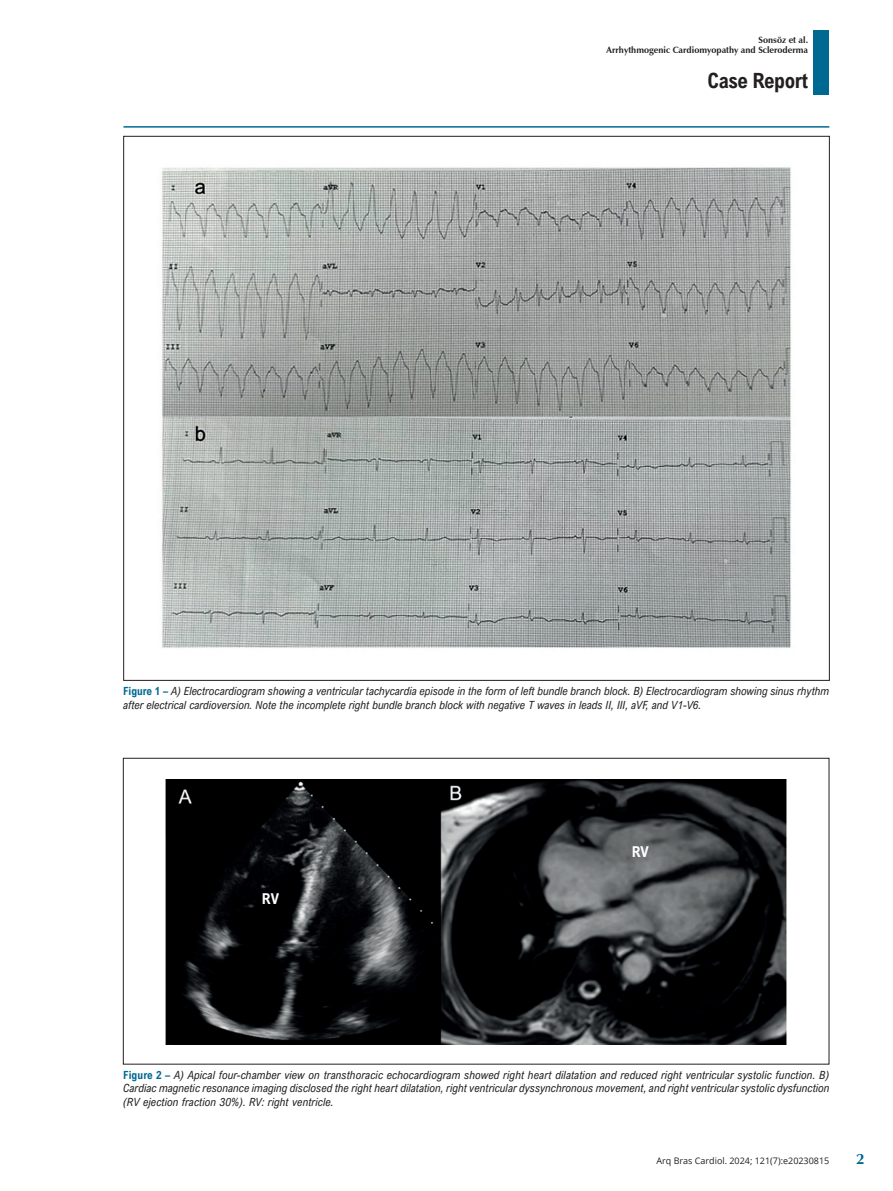
<style>
.page{position:relative;width:893px;height:1191px;background:#fff}
.page>*{position:absolute;margin:0;border:0;box-sizing:border-box;transform-origin:0 0}
.t1{font:700 21px "Arial Nova Cond";letter-spacing:-.02em;color:#231f20}
._06_-_LEGENDA_FIGURA_E_TABELA{font:700 15px "Arial Nova Cond";color:#fff}
.t2{font:700 15px "Zapf Humanist 601 BT";color:#006991}
._06_-_LEGENDA_FIGURA_E_TABELA-2{font:italic 11.25px/13.5px "Arial Nova Cond";color:#231f20;text-align:justify}
.t3{font:700 9px/10.8px "Zapf Humanist 601 BT";color:#231f20;text-align:right}
.t4{font:9px "Open Sans";color:#231f20}
.s1{font-weight:700;font-style:normal;color:#006991}
</style>
<div class="page">
<hr style="left:123px;top:126px;width:706px;height:2px;background:#006991">
<div style="left:813px;top:30px;width:16px;height:64px;background:#006991"></div>
<img style="left:166px;top:780px;width:621px;height:264px">
<img style="left:161px;top:167px;width:630px;height:481px">
<p class="t3" style="left:607px;top:34px;width:203px">Sonsöz et al.<br>Arrhythmogenic Cardiomyopathy and Scleroderma</p>
<h1 class="t1" style="left:708px;top:67px;width:102px">Case Report</h1>
<p class="_06_-_LEGENDA_FIGURA_E_TABELA-2" style="left:123px;top:684px;width:708px"><span class="s1">Figure 1 –</span> A) Electrocardiogram showing a ventricular tachycardia episode in the form of left bundle branch block. B) Electrocardiogram showing sinus rhythm after electrical cardioversion. Note the incomplete right bundle branch block with negative T waves in leads II, III, aVF, and V1-V6.</p>
<p class="_06_-_LEGENDA_FIGURA_E_TABELA" style="left:262px;top:889px;width:19px">RV</p>
<p class="_06_-_LEGENDA_FIGURA_E_TABELA" style="left:632px;top:842px;width:19px">RV</p>
<p class="_06_-_LEGENDA_FIGURA_E_TABELA-2" style="left:123px;top:1068px;width:708px"><span class="s1">Figure 2 –</span> A) Apical four-chamber view on transthoracic echocardiogram showed right heart dilatation and reduced right ventricular systolic function. B)<br>Cardiac magnetic resonance imaging disclosed the right heart dilatation, right ventricular dyssynchronous movement, and right ventricular systolic dysfunction (RV ejection fraction 30%). RV: right ventricle.</p>
<p class="t4" style="left:656px;top:1154px;width:174px">Arq Bras Cardiol. 2024; 121(7):e20230815</p>
<h2 class="t2" style="left:856px;top:1149px;width:10px">2</h2>
</div>
